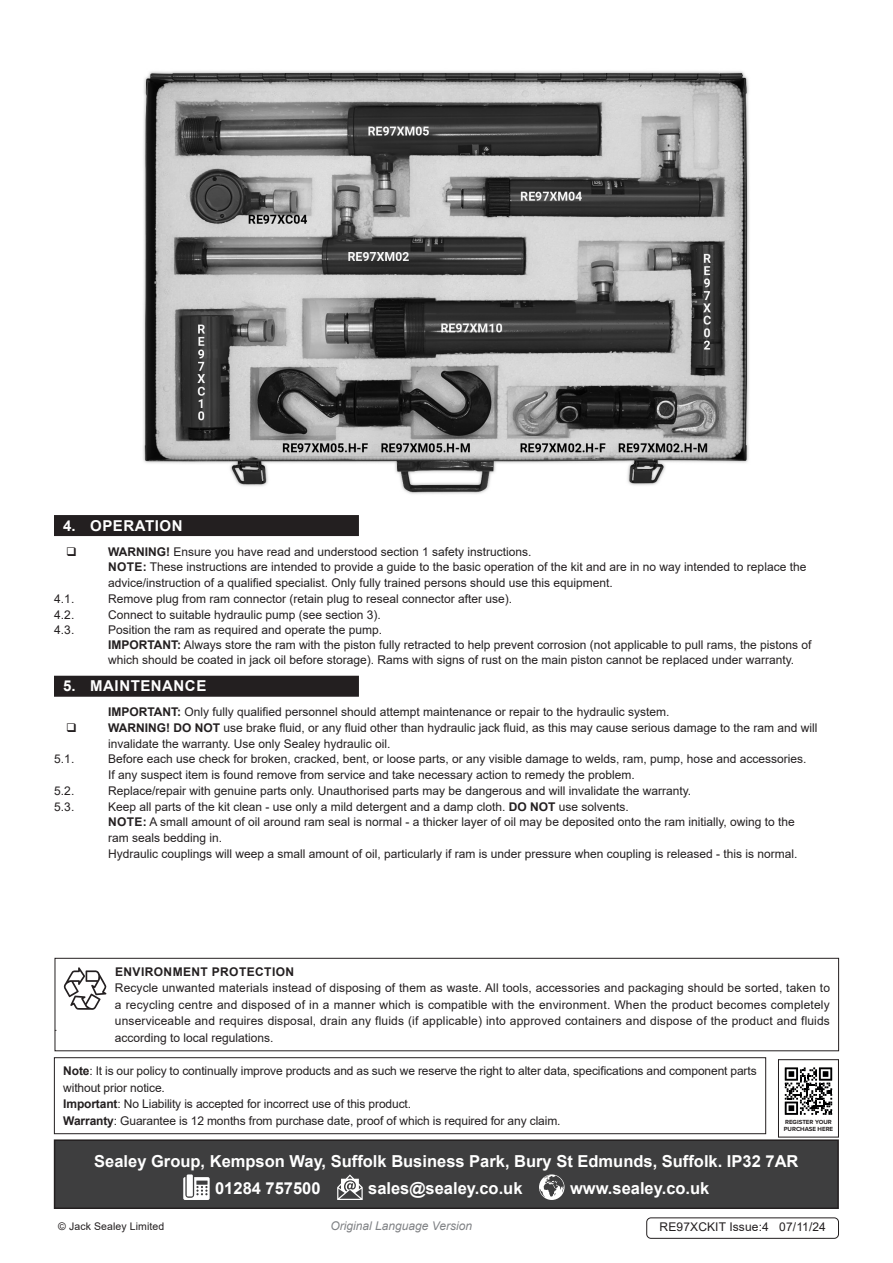
<style>
.page{position:relative;width:893px;height:1263px;background:#fff}
.page>*{position:absolute;margin:0;border:0;box-sizing:border-box;transform-origin:0 0}
.Footer_Contact_Information{font:700 16.5px "Arial";color:#fff}
.t1{font:700 15px "Arial";letter-spacing:.035em;color:#fff}
.Enviroment_Protection_Body{font:12px/16.5px "Arial";color:#231f20}
.Body{font:12px/15.8px "Arial";color:#231f20}
.Important_Notification_Body{font:12px/16.5px "Arial";letter-spacing:-.01em;color:#231f20}
.Body__Footer{font:12px "Arial";letter-spacing:.01em;color:#231f20}
.t2{font:italic 12px "Arial";color:#808285}
.Enviroment_Protection_Header{font:700 12px "Arial";letter-spacing:.035em;color:#231f20}
.Body__Justified__7pt{font:10.5px "Arial";letter-spacing:.01em;color:#231f20}
.t3{font:700 6.15px/7.2px "Proxima Nova";color:#231f20}
.s1{font-weight:700}
.s2{font-weight:400;font-size:12px;color:#231f20}
</style>
<div class="page">
<div style="left:54px;top:515px;width:305px;height:21px;background:#231f20"></div>
<div style="left:54px;top:676px;width:305px;height:21px;background:#231f20"></div>
<img style="left:143px;top:71px;width:606px;height:423px">
<div style="left:646px;top:1217px;width:193px;height:22px;border:1px solid #231f20;border-radius:4px"></div>
<div style="left:55px;top:1140px;width:783px;height:68px;background:#3e3e3f"></div>
<svg style="left:183px;top:1177px;width:27px;height:23px"></svg>
<div style="left:187px;top:1174px;width:6px;height:22px;background:#fff"></div>
<svg style="left:337px;top:1174px;width:26px;height:26px"></svg>
<svg style="left:539px;top:1174px;width:25px;height:26px"></svg>
<div style="left:54px;top:1139px;width:785px;height:70px;border:2px solid #231f20"></div>
<div style="left:55px;top:958px;width:784px;height:93px;border:1px solid #231f20"></div>
<svg style="left:64px;top:967px;width:42px;height:43px"></svg>
<div style="left:54px;top:1057px;width:712px;height:77px;border:1px solid #231f20"></div>
<svg style="left:784px;top:1067px;width:49px;height:48px"></svg>
<svg style="left:785px;top:1067px;width:47px;height:48px"></svg>
<div style="left:778px;top:1059px;width:61px;height:78px;border:1px solid #231f20"></div>
<p class="t1" style="left:63px;top:515px;width:121px">4. OPERATION</p>
<p class="Enviroment_Protection_Body" style="left:108px;top:543px;width:425px"><span class="s1">WARNING!</span> Ensure you have read and understood section 1 safety instructions.</p>
<p class="Body" style="left:108px;top:559px;width:700px"><span class="s1">NOTE:</span> These instructions are intended to provide a guide to the basic operation of the kit and are in no way intended to replace the advice/instruction of a qualified specialist. Only fully trained persons should use this equipment.</p>
<p class="Enviroment_Protection_Body" style="left:54px;top:590px;width:22px">4.1.</p>
<p class="Enviroment_Protection_Body" style="left:108px;top:590px;width:406px">Remove plug from ram connector (retain plug to reseal connector after use).</p>
<p class="Enviroment_Protection_Body" style="left:54px;top:606px;width:22px">4.2.</p>
<p class="Enviroment_Protection_Body" style="left:108px;top:606px;width:274px">Connect to suitable hydraulic pump (see section 3).</p>
<p class="Enviroment_Protection_Body" style="left:54px;top:622px;width:22px">4.3.</p>
<p class="Enviroment_Protection_Body" style="left:108px;top:622px;width:276px">Position the ram as required and operate the pump.</p>
<p class="Body" style="left:108px;top:636px;width:705px"><span class="s1">IMPORTANT:</span> Always store the ram with the piston fully retracted to help prevent corrosion (not applicable to pull rams, the pistons of which should be coated in jack oil before storage). Rams with signs of rust on the main piston cannot be replaced under warranty.</p>
<p class="t1" style="left:63px;top:676px;width:148px">5. MAINTENANCE<span class="s2">.</span></p>
<p class="Body" style="left:108px;top:704px;width:563px"><span class="s1">IMPORTANT:</span> Only fully qualified personnel should attempt maintenance or repair to the hydraulic system.</p>
<p class="Enviroment_Protection_Body" style="left:108px;top:720px;width:711px;line-height:15.8px"><span class="s1">WARNING! DO NOT</span> use brake fluid, or any fluid other than hydraulic jack fluid, as this may cause serious damage to the ram and will invalidate the warranty. Use only Sealey hydraulic oil.</p>
<p class="Enviroment_Protection_Body" style="left:54px;top:751px;width:22px">5.1.</p>
<p class="Enviroment_Protection_Body" style="left:108px;top:751px;width:700px;line-height:15.8px">Before each use check for broken, cracked, bent, or loose parts, or any visible damage to welds, ram, pump, hose and accessories.<br>If any suspect item is found remove from service and take necessary action to remedy the problem.</p>
<p class="Enviroment_Protection_Body" style="left:54px;top:782px;width:22px">5.2.</p>
<p class="Enviroment_Protection_Body" style="left:108px;top:782px;width:585px">Replace/repair with genuine parts only. Unauthorised parts may be dangerous and will invalidate the warranty.</p>
<p class="Enviroment_Protection_Body" style="left:54px;top:798px;width:22px">5.3.</p>
<p class="Enviroment_Protection_Body" style="left:108px;top:798px;width:522px">Keep all parts of the kit clean - use only a mild detergent and a damp cloth. <span class="s1">DO NOT</span> use solvents.</p>
<p class="Body" style="left:108px;top:814px;width:688px"><span class="s1">NOTE:</span> A small amount of oil around ram seal is normal - a thicker layer of oil may be deposited onto the ram initially, owing to the ram seals bedding in.</p>
<p class="Body" style="left:108px;top:846px;width:691px">Hydraulic couplings will weep a small amount of oil, particularly if ram is under pressure when coupling is released - this is normal.</p>
<p class="Enviroment_Protection_Header" style="left:115px;top:963px;width:181px">ENVIRONMENT PROTECTION</p>
<p class="Enviroment_Protection_Body" style="left:115px;top:980px;width:717px;text-align:justify">Recycle unwanted materials instead of disposing of them as waste. All tools, accessories and packaging should be sorted, taken to a recycling centre and disposed of in a manner which is compatible with the environment. When the product becomes completely unserviceable and requires disposal, drain any fluids (if applicable) into approved containers and dispose of the product and fluids according to local regulations.</p>
<p class="Important_Notification_Body" style="left:63px;top:1063px;width:695px"><span class="s1">Note</span>: It is our policy to continually improve products and as such we reserve the right to alter data, specifications and component parts without prior notice.</p>
<p class="Important_Notification_Body" style="left:63px;top:1096px;width:349px"><span class="s1">Important</span>: No Liability is accepted for incorrect use of this product.</p>
<p class="Important_Notification_Body" style="left:63px;top:1112px;width:499px"><span class="s1">Warranty</span>: Guarantee is 12 months from purchase date, proof of which is required for any claim.</p>
<p class="t3" style="left:784px;top:1118px;width:51px">REGISTER YOUR<br>PURCHASE HERE</p>
<p class="Body" style="left:54px;top:1019px;width:5px">.</p>
<p class="Footer_Contact_Information" style="left:94px;top:1149px;width:706px">Sealey Group, Kempson Way, Suffolk Business Park, Bury St Edmunds, Suffolk. IP32 7AR</p>
<p class="Footer_Contact_Information" style="left:215px;top:1176px;width:107px">01284 757500</p>
<p class="Footer_Contact_Information" style="left:368px;top:1176px;width:156px">sales@sealey.co.uk</p>
<p class="Footer_Contact_Information" style="left:570px;top:1176px;width:141px">www.sealey.co.uk</p>
<p class="Body__Justified__7pt" style="left:58px;top:1219px;width:108px">© Jack Sealey Limited</p>
<p class="t2" style="left:330px;top:1218px;width:143px">Original Language Version</p>
<p class="Body__Footer" style="left:659px;top:1219px;width:168px">RE97XCKIT Issue:4 07/11/24</p>
</div>
